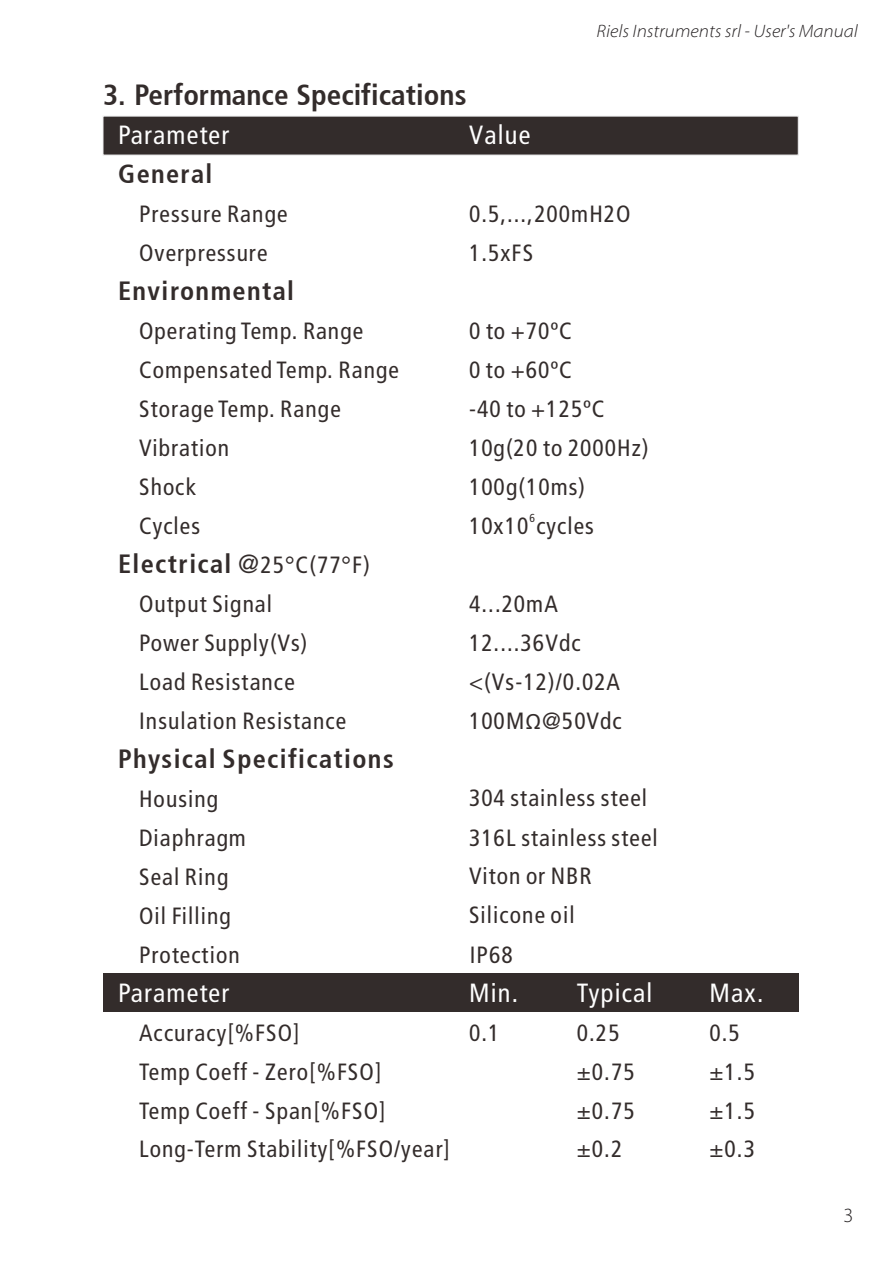
<style>
.page{position:relative;width:893px;height:1263px;background:#fff}
.page>*{position:absolute;margin:0;border:0;box-sizing:border-box;transform-origin:0 0}
.t1{font:700 condensed 29.1px "Frutiger 67";color:#332c2b}
.t2{font:700 condensed 26.25px "Frutiger 67";letter-spacing:.05em;color:#332c2b}
.t3{font:26.25px "Frutiger LT57 Cn";letter-spacing:.045em;color:#fefefe}
.t4{font:23.55px/39px "Frutiger LT57 Cn";letter-spacing:.045em;color:#332c2b}
.t5{font:300 20.25px "Myriad Pro";color:#231f20}
.t6{font:italic 300 semi-expanded 18px "Myriad Pro";color:#231f20}
.t7{font:11.55px "Frutiger LT57 Cn";color:#332c2b}
.s1{font-family:"Frutiger LT57 Cn";font-weight:400;font-stretch:normal}
.s2{font-family:"Frutiger LT57 Cn";font-weight:400;font-stretch:normal;font-size:23.55px}
.s3{font-family:"Calibri"}
</style>
<div class="page">
<div style="left:103px;top:116px;width:695px;height:39px;background:#332c2b"></div>
<div style="left:103px;top:973px;width:695px;height:39px;background:#332c2b"></div>
<p class="t1" style="left:103px;top:77px;width:365px">3. Performance Specifications</p>
<p class="t3" style="left:118px;top:120px;width:113px">Parameter</p>
<p class="t2" style="left:118px;top:158px;width:96px">General</p>
<p class="t3" style="left:469px;top:120px;width:63px">Value</p>
<p class="t6" style="left:596px;top:20px;width:263px">Riels Instruments srl - User's Manual</p>
<p class="t4" style="left:139px;top:195px;width:150px">Pressure Range</p>
<p class="t4" style="left:469px;top:195px;width:163px">0.5,...,200mH2O</p>
<p class="t4" style="left:139px;top:234px;width:130px">Overpressure</p>
<p class="t4" style="left:469px;top:234px;width:66px">1.5xFS</p>
<p class="t2" style="left:118px;top:275px;width:177px">Environmental</p>
<p class="t4" style="left:139px;top:311px;width:226px">Operating Temp. Range</p>
<p class="t4" style="left:469px;top:311px;width:104px">0 to +70 Cº</p>
<p class="t4" style="left:139px;top:350px;width:261px">Compensated Temp. Range</p>
<p class="t4" style="left:469px;top:350px;width:104px">0 to +60 Cº</p>
<p class="t4" style="left:139px;top:389px;width:203px">Storage Temp. Range</p>
<p class="t4" style="left:469px;top:389px;width:137px">-40 to +125 Cº</p>
<p class="t4" style="left:139px;top:428px;width:91px">Vibration</p>
<p class="t4" style="left:139px;top:467px;width:62px">Shock<br>Cycles</p>
<p class="t4" style="left:469px;top:428px;width:181px">10g(20 to 2000Hz)<br>100g(10ms)<br>10x10 cycles</p>
<p class="t7" style="left:529px;top:511px;width:7px">6</p>
<p class="t2" style="left:118px;top:548px;width:253px">Electrical <span class="s1">@</span><span class="s2">25°C(77°F)</span></p>
<p class="t4" style="left:139px;top:584px;width:134px">Output Signal</p>
<p class="t4" style="left:469px;top:584px;width:90px">4...20mA</p>
<p class="t4" style="left:139px;top:623px;width:170px">Power Supply(Vs)</p>
<p class="t4" style="left:469px;top:623px;width:113px">12....36Vdc</p>
<p class="t4" style="left:139px;top:662px;width:157px">Load Resistance</p>
<p class="t4" style="left:469px;top:662px;width:153px">&lt;(Vs-12)/0.02A</p>
<p class="t4" style="left:139px;top:701px;width:208px">Insulation Resistance</p>
<p class="t4" style="left:469px;top:701px;width:154px">100M<span class="s3">Ω</span>@ 0 dc</p>
<p class="t4" style="left:562px;top:701px;width:39px">5 V</p>
<p class="t2" style="left:118px;top:743px;width:277px">Physical Specifications</p>
<p class="t4" style="left:139px;top:779px;width:81px">Housing</p>
<p class="t4" style="left:469px;top:779px;width:179px">304 stainless steel</p>
<p class="t4" style="left:139px;top:818px;width:108px">Diaphragm</p>
<p class="t4" style="left:469px;top:818px;width:190px">316L stainless steel</p>
<p class="t4" style="left:139px;top:857px;width:102px">Seal Ring<br>Oil Filling<br>Protection</p>
<p class="t4" style="left:469px;top:857px;width:124px">Viton or NBR<br>Silicone oil<br>IP68</p>
<p class="t3" style="left:118px;top:977px;width:113px">Parameter</p>
<p class="t3" style="left:469px;top:977px;width:51px">Min.</p>
<p class="t3" style="left:577px;top:977px;width:77px">Typical</p>
<p class="t3" style="left:709px;top:977px;width:56px">Max.</p>
<p class="t4" style="left:139px;top:1013px;width:162px">Accuracy[ FSO]</p>
<p class="t4" style="left:139px;top:1013px;width:244px;text-indent:96px">%<br>Temp Coeff - Zero[ FSO]</p>
<p class="t4" style="left:139px;top:1052px;width:248px;text-indent:178px">%<br>Temp Coeff - Span[ FSO]</p>
<p class="t4" style="left:139px;top:1091px;width:312px;text-indent:182px">%<br>Long-Term Stability[%FSO/year]</p>
<p class="t4" style="left:469px;top:1013px;width:32px">0.1</p>
<p class="t4" style="left:577px;top:1013px;width:59px">0.25 ±0.75 ±0.75 ±0.2</p>
<p class="t4" style="left:709px;top:1013px;width:47px">0.5 ±1.5 ±1.5 ±0.3</p>
<p class="t5" style="left:843px;top:1202px;width:11px">3</p>
</div>
